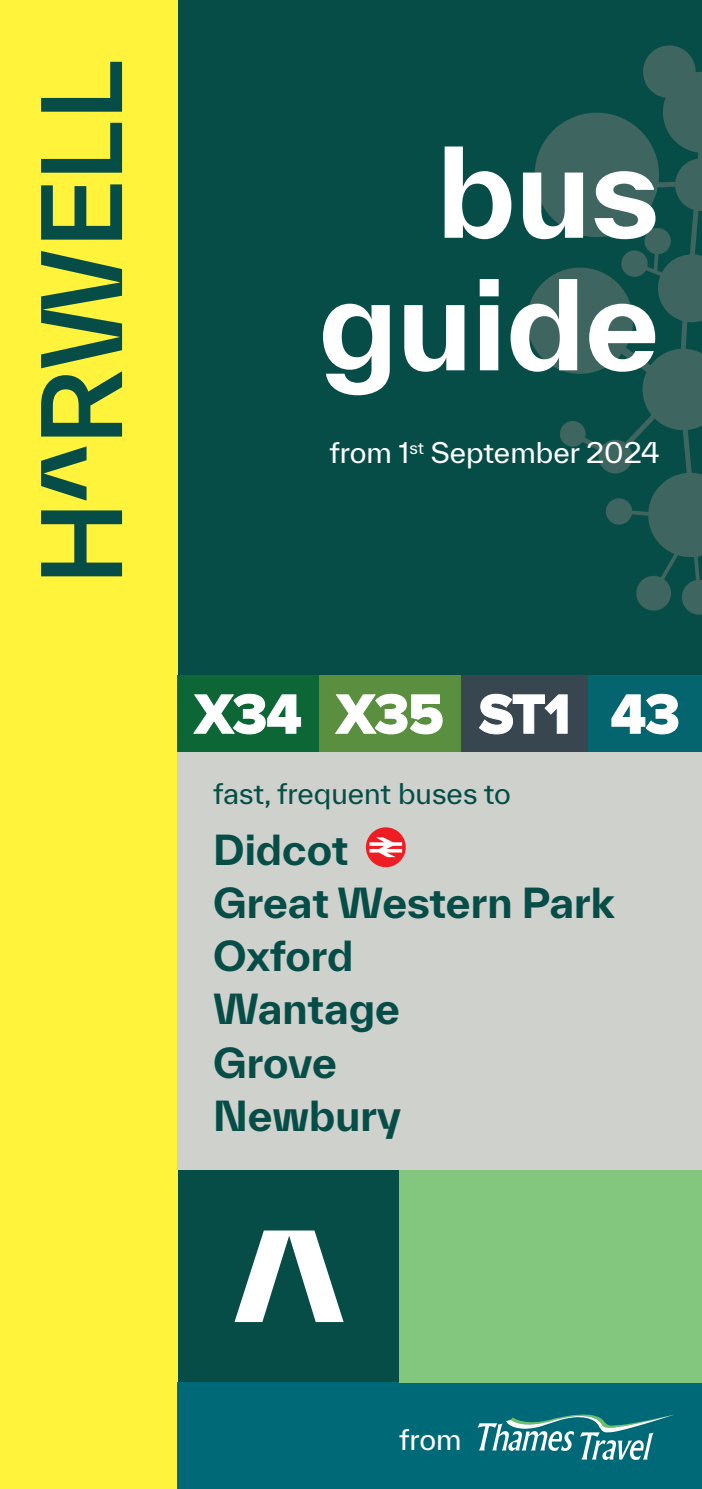
<style>
.page{position:relative;width:702px;height:1489px;background:#fff}
.page>*{position:absolute;margin:0;border:0;box-sizing:border-box;transform-origin:0 0}
.t1{font:700 120px/132.5px "TWK Everett";color:#fff;text-align:right}
.t2{font:57.5px "Proxima Nova A Extrabld";letter-spacing:-.015em;color:#fff}
.t3{font:700 40px/53.2px "TWK Everett";color:#064d47}
.t4{font:27.5px "TWK Everett";color:#fff}
.t5{font:27.5px "TWK Everett";color:#064d47}
</style>
<div class="page">
<div style="left:0;top:0;width:702px;height:1488px;background:#064d47"></div>
<div style="left:0;top:0;width:177px;height:1488px;background:#fff33c"></div>
<svg style="left:41px;top:510px;width:81px;height:66px"></svg>
<svg style="left:41px;top:446px;width:46px;height:54px"></svg>
<svg style="left:41px;top:251px;width:81px;height:185px"></svg>
<svg style="left:41px;top:184px;width:81px;height:56px"></svg>
<svg style="left:41px;top:123px;width:81px;height:50px"></svg>
<svg style="left:41px;top:62px;width:81px;height:50px"></svg>
<div style="left:177px;top:1382px;width:525px;height:106px;background:#006977"></div>
<svg style="left:527px;top:45px;width:175px;height:569px"></svg>
<div style="left:399px;top:1169px;width:303px;height:213px;background:#82c77d"></div>
<svg style="left:477px;top:1414px;width:197px;height:45px"></svg>
<div style="left:177px;top:751px;width:525px;height:418px;background:#cfd1cd"></div>
<div style="left:366px;top:827px;width:39px;height:40px;background:#ee1d23;border-radius:50%"></div>
<svg style="left:369px;top:837px;width:33px;height:20px"></svg>
<svg style="left:234px;top:1230px;width:109px;height:91px"></svg>
<div style="left:177px;top:675px;width:142px;height:76px;background:#0d6635"></div>
<div style="left:319px;top:675px;width:142px;height:76px;background:#598f3f"></div>
<div style="left:461px;top:675px;width:127px;height:76px;background:#384650"></div>
<div style="left:588px;top:675px;width:114px;height:76px;background:#04656f"></div>
<svg style="left:193px;top:693px;width:108px;height:41px"></svg>
<svg style="left:335px;top:693px;width:108px;height:41px"></svg>
<svg style="left:479px;top:693px;width:89px;height:41px"></svg>
<svg style="left:611px;top:693px;width:67px;height:41px"></svg>
<p class="t1" style="left:318px;top:124px;width:342px">bus guide</p>
<p class="t4" style="left:329px;top:433px;width:331px">from 1<sup>st</sup> September 2024</p>
<p class="t2" style="left:194px;top:680px;width:487px">X34 X35 ST1 43</p>
<p class="t5" style="left:213px;top:774px;width:299px">fast, frequent buses to</p>
<p class="t3" style="left:213px;top:822px;width:403px">Didcot<br>Great Western Park<br>Oxford<br>Wantage<br>Grove<br>Newbury</p>
<p class="t4" style="left:399px;top:1420px;width:64px">from</p>
</div>
